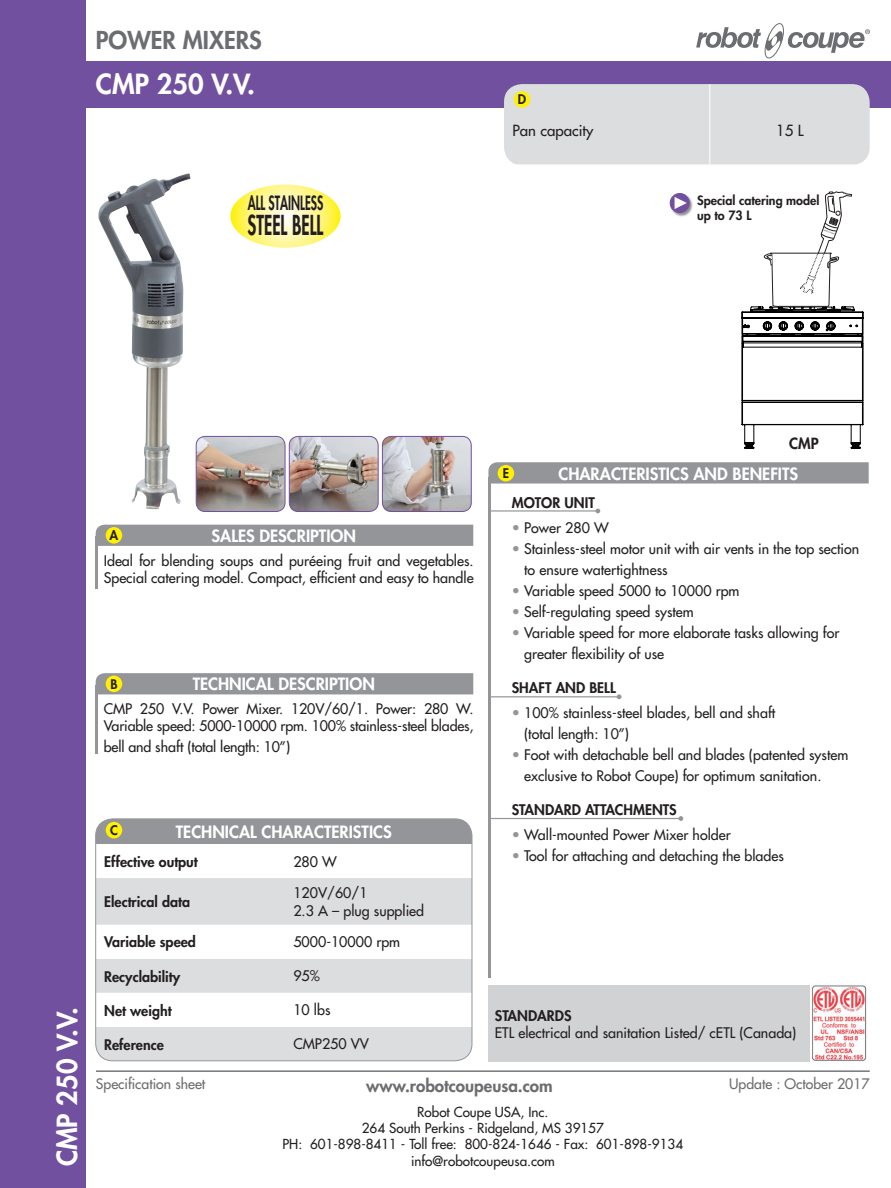
<style>
.page{position:relative;width:891px;height:1188px;background:#fff}
.page>*{position:absolute;margin:0;border:0;box-sizing:border-box;transform-origin:0 0}
.t1{font:800 27px "Futura";color:#fff}
.t2{font:800 26.85px "Futura";color:#231f20;scale:.63 1}
.t3{font:800 24px "Futura";color:#6c6d70}
.t4{font:800 19.2px "Futura";color:#231f20;scale:.62 1}
.t5{font:800 16.95px "Futura";color:#6c6d70}
.t6{font:800 16.5px "Futura";color:#fff}
.t7{font:15px "Futura";color:#231f20}
.t8{font:800 15px "Futura";color:#231f20}
.t9{font:14.25px/21px "Futura";color:#231f20}
.t10{font:800 14.25px "Futura";color:#231f20}
.t11{font:14.1px "Futura";color:#6c6d70}
.t12{font:13.5px/16.2px "Futura";color:#231f20;text-align:center}
.t13{font:800 12.9px "Futura";color:#231f20}
.t14{font:800 12.45px/15px "Futura";color:#231f20}
.s1{color:#939598}
</style>
<div class="page">
<div style="left:0;top:0;width:85px;height:1188px;background:#7150a0"></div>
<div style="left:63px;top:61px;width:828px;height:46px;background:#7150a0"></div>
<svg style="left:696px;top:23px;width:174px;height:35px"></svg>
<div style="left:504px;top:84px;width:366px;height:81px;background:#dcdddf"></div>
<hr style="left:710px;top:84px;width:1px;height:81px;background:#fff">
<div style="left:514px;top:91px;width:16px;height:17px;background:#fff101;border-radius:50%"></div>
<img style="left:98px;top:173px;width:93px;height:336px">
<div style="left:670px;top:193px;width:24px;height:24px;background:#231f20;opacity:.5"></div>
<svg style="left:670px;top:194px;width:19px;height:19px"></svg>
<div style="left:670px;top:193px;width:20px;height:20px;border:1px solid #7150a0;border-radius:50%"></div>
<svg style="left:675px;top:197px;width:12px;height:12px"></svg>
<svg style="left:741px;top:191px;width:123px;height:258px"></svg>
<svg style="left:230px;top:184px;width:111px;height:64px"></svg>
<div style="left:96px;top:819px;width:376px;height:25px;background:#939598"></div>
<div style="left:96px;top:878px;width:376px;height:183px;background:#dcdddf"></div>
<svg style="left:97px;top:925px;width:373px;height:102px"></svg>
<div style="left:95px;top:819px;width:377px;height:242px;border:1px solid #939598;border-radius:17px"></div>
<hr style="left:488px;top:477px;width:3px;height:501px;background:#939598">
<svg style="left:488px;top:462px;width:381px;height:22px;background:#97999b"></svg>
<hr style="left:488px;top:696px;width:131px;height:1px;background:#939598">
<svg style="left:617px;top:694px;width:5px;height:5px"></svg>
<hr style="left:490px;top:818px;width:191px;height:1px;background:#939598">
<svg style="left:678px;top:816px;width:5px;height:5px"></svg>
<hr style="left:490px;top:510px;width:108px;height:2px;background:#939598">
<svg style="left:595px;top:509px;width:5px;height:4px"></svg>
<hr style="left:96px;top:537px;width:2px;height:52px;background:#939598">
<div style="left:96px;top:525px;width:377px;height:21px;background:#939598"></div>
<div style="left:106px;top:527px;width:16px;height:17px;background:#fff101;border-radius:50%"></div>
<hr style="left:96px;top:686px;width:2px;height:68px;background:#939598">
<div style="left:96px;top:673px;width:377px;height:21px;background:#939598"></div>
<div style="left:106px;top:676px;width:16px;height:16px;background:#fff101;border-radius:50%"></div>
<div style="left:106px;top:822px;width:16px;height:16px;background:#fff101;border-radius:50%"></div>
<div style="left:498px;top:465px;width:16px;height:16px;background:#fff101;border-radius:50%"></div>
<div style="left:488px;top:985px;width:322px;height:76px;background:#d1d2d4"></div>
<img style="left:812px;top:985px;width:55px;height:76px">
<hr style="left:96px;top:1070px;width:774px;height:2px;background:#6c6d70">
<img style="left:196px;top:436px;width:89px;height:76px">
<div style="left:196px;top:436px;width:89px;height:76px;border:1px solid #7150a0;border-radius:9px"></div>
<img style="left:289px;top:436px;width:89px;height:76px">
<div style="left:289px;top:436px;width:89px;height:76px;border:1px solid #7150a0;border-radius:9px"></div>
<img style="left:382px;top:436px;width:88px;height:76px">
<div style="left:382px;top:436px;width:90px;height:76px;border:1px solid #7150a0;border-radius:9px"></div>
<h3 class="t3" style="left:96px;top:25px;width:167px">POWER MIXERS</h3>
<h1 class="t1" style="left:96px;top:67px;width:161px">CMP 250 V.V.</h1>
<h3 class="t4" style="left:248px;top:191px;width:123px">ALL STAINLESS</h3>
<h2 class="t2" style="left:248px;top:208px;width:122px">STEEL BELL</h2>
<p class="t13" style="left:518px;top:91px;width:10px">D</p>
<p class="t7" style="left:513px;top:121px;width:82px">Pan capacity</p>
<p class="t7" style="left:776px;top:121px;width:29px">15 L</p>
<p class="t14" style="left:697px;top:193px;width:124px">Special catering model up to 73 L</p>
<h1 class="t1" style="left:50px;top:1166px;width:161px;rotate:-90deg">CMP 250 V.V.</h1>
<p class="t13" style="left:503px;top:465px;width:8px">E</p>
<p class="t8" style="left:789px;top:434px;width:31px">CMP</p>
<p class="t6" style="left:558px;top:463px;width:241px">CHARACTERISTICS AND BENEFITS</p>
<p class="t10" style="left:512px;top:493px;width:84px">MOTOR UNIT</p>
<p class="t9" style="left:512px;top:517px;width:98px"><span class="s1">•</span> Power 280 W</p>
<p class="t9" style="left:524px;top:538px;width:337px;text-indent:-12px"><span class="s1">•</span> Stainless-steel motor unit with air vents in the top section to ensure watertightness</p>
<p class="t9" style="left:512px;top:580px;width:229px"><span class="s1">•</span> Variable speed 5000 to 10000 rpm</p>
<p class="t9" style="left:512px;top:601px;width:184px"><span class="s1">•</span> Self-regulating speed system</p>
<p class="t9" style="left:524px;top:622px;width:317px;text-indent:-12px"><span class="s1">•</span> Variable speed for more elaborate tasks allowing for greater flexibility of use</p>
<p class="t10" style="left:512px;top:678px;width:105px">SHAFT AND BELL</p>
<p class="t9" style="left:524px;top:702px;width:253px;text-indent:-12px"><span class="s1">•</span> 100% stainless-steel blades, bell and shaft (total length: 10”)</p>
<p class="t9" style="left:524px;top:744px;width:326px;text-indent:-12px"><span class="s1">•</span> Foot with detachable bell and blades (patented system exclusive to Robot Coupe) for optimum sanitation.</p>
<p class="t10" style="left:512px;top:800px;width:166px">STANDARD ATTACHMENTS</p>
<p class="t9" style="left:512px;top:824px;width:220px"><span class="s1">•</span> Wall-mounted Power Mixer holder</p>
<p class="t9" style="left:512px;top:845px;width:274px"><span class="s1">•</span> Tool for attaching and detaching the blades</p>
<p class="t13" style="left:110px;top:527px;width:10px">A</p>
<p class="t6" style="left:212px;top:525px;width:146px">SALES DESCRIPTION</p>
<p class="t9" style="left:104px;top:552px;width:371px;line-height:17.1px">Ideal for blending soups and puréeing fruit and vegetables.<br>Special catering model. Compact, efficient and easy to handle</p>
<p class="t13" style="left:110px;top:676px;width:9px">B</p>
<p class="t6" style="left:193px;top:674px;width:184px">TECHNICAL DESCRIPTION</p>
<p class="t9" style="left:104px;top:700px;width:371px;line-height:17.1px">CMP 250 V.V. Power Mixer. 120V/60/1. Power: 280 W.<br>Variable speed: 5000-10000 rpm. 100% stainless-steel blades,</p>
<p class="t9" style="left:104px;top:737px;width:188px">bell and shaft (total length: 10”)</p>
<p class="t13" style="left:110px;top:822px;width:9px">C</p>
<p class="t6" style="left:176px;top:822px;width:217px">TECHNICAL CHARACTERISTICS</p>
<p class="t10" style="left:104px;top:852px;width:95px">Effective output</p>
<p class="t9" style="left:293px;top:851px;width:45px">280 W</p>
<p class="t10" style="left:104px;top:893px;width:87px">Electrical data</p>
<p class="t9" style="left:293px;top:885px;width:132px;line-height:17.1px">120V/60/1<br>2.3 A – plug supplied</p>
<p class="t10" style="left:104px;top:933px;width:93px">Variable speed</p>
<p class="t9" style="left:293px;top:932px;width:108px">5000-10000 rpm</p>
<p class="t10" style="left:104px;top:967px;width:77px">Recyclability</p>
<p class="t9" style="left:293px;top:966px;width:28px">95%</p>
<p class="t10" style="left:104px;top:1001px;width:69px">Net weight</p>
<p class="t9" style="left:293px;top:1000px;width:39px">10 lbs</p>
<p class="t10" style="left:104px;top:1035px;width:61px">Reference</p>
<p class="t9" style="left:293px;top:1034px;width:77px">CMP250 VV</p>
<p class="t10" style="left:495px;top:1007px;width:78px">STANDARDS</p>
<p class="t9" style="left:495px;top:1023px;width:303px">ETL electrical and sanitation Listed/ cETL (Canada)</p>
<p class="t5" style="left:366px;top:1075px;width:188px">www.robotcoupeusa.com</p>
<p class="t12" style="left:283px;top:1104px;width:402px">Robot Coupe USA, Inc.<br>264 South Perkins - Ridgeland, MS 39157<br>PH: 601-898-8411 - Toll free: 800-824-1646 - Fax: 601-898-9134 info@robotcoupeusa.com</p>
<p class="t11" style="left:96px;top:1075px;width:111px">Specification sheet</p>
<p class="t11" style="left:729px;top:1075px;width:142px">Update : October 2017</p>
</div>
